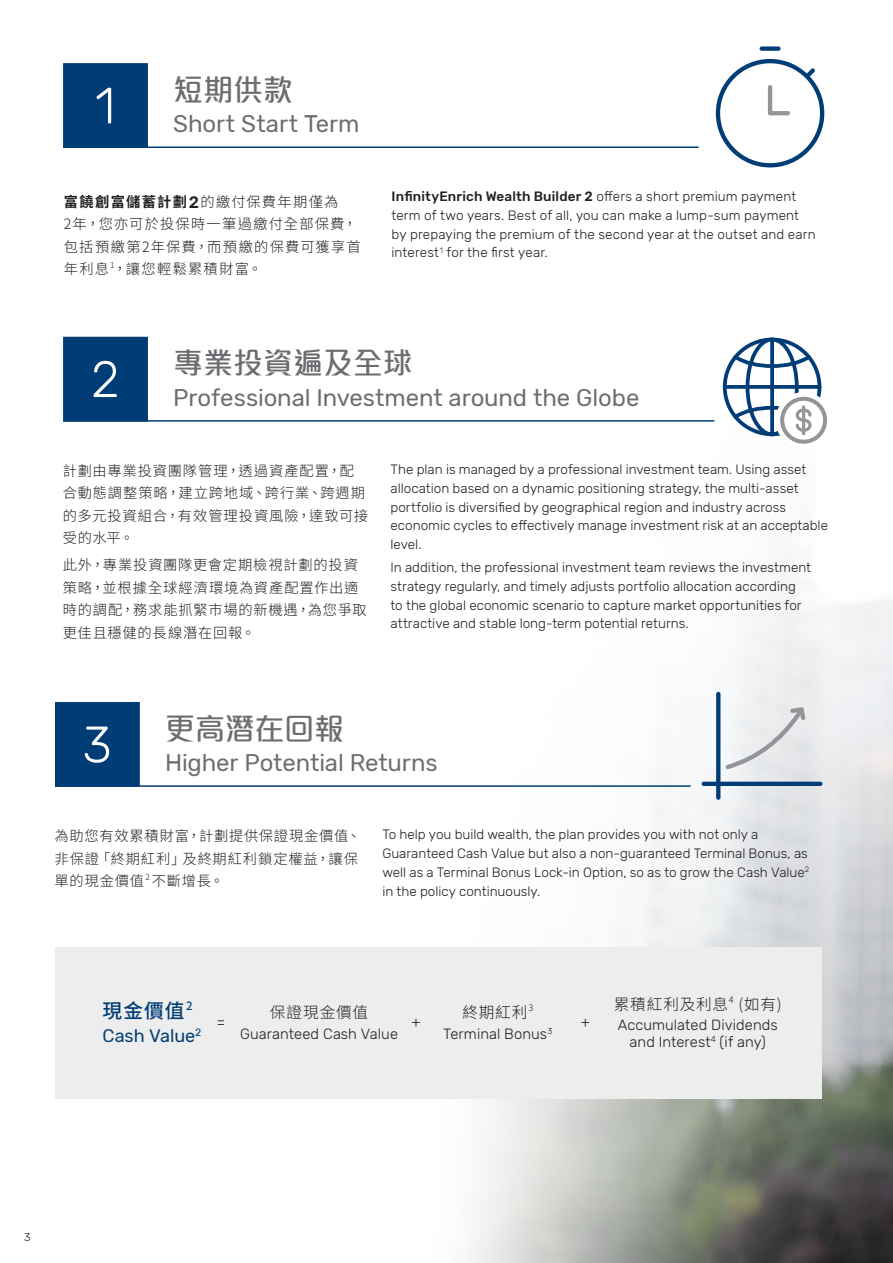
<style>
.page{position:relative;width:893px;height:1263px;background:#fff}
.page>*{position:absolute;margin:0;border:0;box-sizing:border-box;transform-origin:0 0}
.t1{font:300 51px "Rubik";color:#fff}
.t2{font:500 30px "M Elle HK";letter-spacing:-.005em;color:#6c6d70}
.t3{font:24px "Rubik";letter-spacing:-.005em;color:#6c6d70}
.t4{font:500 19.8px "Noto Sans CJ Ktc";color:#003d76}
.t5{font:18.15px "Rubik";letter-spacing:-.005em;color:#003d76}
.t6{font:300 15.6px "Noto Sans CJ Ktc";letter-spacing:.05em;color:#231f20}
.t7{font:300 14.85px/16.5px "Rubik";letter-spacing:.005em;color:#231f20;text-align:center}
.t8{font:300 14.25px/22.5px "Noto Sans CJ Ktc";letter-spacing:.065em;color:#231f20}
.t9{font:300 14.25px/22.5px "Noto Sans CJ Ktc";letter-spacing:.085em;color:#231f20}
.t10{font:300 13.5px/18.8px "Rubik";color:#231f20}
.t11{font:500 11.55px "Noto Sans CJ Ktc";color:#003d76}
.t12{font:300 11.25px "Rubik";color:#231f20}
.s1{font-weight:700}
.s2{font-family:"Rubik";font-weight:500;font-size:16.5px}
.s3{font-weight:500}
</style>
<div class="page">
<img style="left:469px;top:337px;width:424px;height:926px">
<div style="left:760px;top:46px;width:21px;height:5px;background:#003d76;border-radius:2px"></div>
<svg style="left:716px;top:59px;width:108px;height:108px"></svg>
<div style="left:63px;top:63px;width:85px;height:85px;background:#003d76;border:2px solid #003d76"></div>
<div style="left:63px;top:337px;width:85px;height:85px;background:#003d76;border:2px solid #003d76"></div>
<hr style="left:63px;top:146px;width:636px;height:2px;background:#003d76">
<hr style="left:63px;top:420px;width:651px;height:2px;background:#003d76">
<svg style="left:701px;top:692px;width:121px;height:108px"></svg>
<div style="left:55px;top:947px;width:767px;height:152px;background:#ededee"></div>
<div style="left:55px;top:702px;width:85px;height:85px;background:#003d76;border:2px solid #003d76"></div>
<hr style="left:55px;top:785px;width:636px;height:2px;background:#003d76">
<svg style="left:775px;top:392px;width:57px;height:56px"></svg>
<div style="left:780px;top:397px;width:47px;height:47px;border:4px solid #939598;border-radius:50%"></div>
<svg style="left:723px;top:338px;width:98px;height:98px"></svg>
<h1 class="t1" style="left:95px;top:77px;width:22px">1</h1>
<h2 class="t2" style="left:173px;top:75px;width:121px">短期供款</h2>
<h3 class="t3" style="left:173px;top:110px;width:188px">Short Start Term</h3>
<p class="t9" style="left:64px;top:191px;width:299px"><span class="s1">富饒創富儲蓄計劃</span><span class="s2">2</span>的繳付保費年期僅為<br>2年，您亦可於投保時一筆過繳付全部保費，包括預繳第2年保費，而預繳的保費可獲享首年利息<sup>1</sup>，讓您輕鬆累積財富。</p>
<p class="t10" style="left:392px;top:187px;width:426px"><span class="s3">InfinityEnrich Wealth Builder 2</span> offers a short premium payment term of two years. Best of all, you can make a lump-sum payment by prepaying the premium of the second year at the outset and earn interest<sup>1</sup> for the first year.</p>
<h1 class="t1" style="left:91px;top:351px;width:30px">2</h1>
<h2 class="t2" style="left:173px;top:348px;width:241px">專業投資遍及全球</h2>
<h3 class="t3" style="left:173px;top:384px;width:468px">Professional Investment around the Globe</h3>
<p class="t8" style="left:63px;top:460px;width:307px">計劃由專業投資團隊管理，透過資產配置，配合動態調整策略，建立跨地域、跨行業、跨週期的多元投資組合，有效管理投資風險，達致可接受的水平。</p>
<p class="t8" style="left:63px;top:554px;width:305px">此外，專業投資團隊更會定期檢視計劃的投資策略，並根據全球經濟環境為資產配置作出適時的調配，務求能抓緊市場的新機遇，為您爭取更佳且穩健的長線潛在回報。</p>
<p class="t10" style="left:390px;top:460px;width:439px">The plan is managed by a professional investment team. Using asset allocation based on a dynamic positioning strategy, the multi-asset portfolio is diversified by geographical region and industry across economic cycles to effectively manage investment risk at an acceptable level.</p>
<p class="t10" style="left:390px;top:558px;width:422px">In addition, the professional investment team reviews the investment strategy regularly, and timely adjusts portfolio allocation according to the global economic scenario to capture market opportunities for attractive and stable long-term potential returns.</p>
<h2 class="t2" style="left:165px;top:713px;width:181px">更高潛在回報</h2>
<h3 class="t3" style="left:82px;top:749px;width:357px"><sup>3</sup> Higher Potential Returns</h3>
<p class="t8" style="left:55px;top:825px;width:308px">為助您有效累積財富，計劃提供保證現金價值、非保證「終期紅利」及終期紅利鎖定權益，讓保單的現金價值<sup>2</sup> 不斷增長。</p>
<p class="t10" style="left:382px;top:826px;width:428px">To help you build wealth, the plan provides you with not only a Guaranteed Cash Value but also a non-guaranteed Terminal Bonus, as well as a Terminal Bonus Lock-in Option, so as to grow the Cash Value<sup>2 </sup>in the policy continuously.</p>
<h3 class="t4" style="left:103px;top:999px;width:84px">現金價值</h3>
<p class="t11" style="left:186px;top:999px;width:8px">2</p>
<h3 class="t5" style="left:103px;top:1026px;width:100px">Cash Value<sup>2</sup></h3>
<p class="t6" style="left:462px;top:1003px;width:72px">終期紅利<sup>3</sup></p>
<p class="t7" style="left:443px;top:1025px;width:111px">Terminal Bonus<sup>3</sup></p>
<p class="t6" style="left:270px;top:1003px;width:100px">保證現金價值</p>
<p class="t7" style="left:240px;top:1025px;width:159px">Guaranteed Cash Value</p>
<p class="t7" style="left:217px;top:1014px;width:10px">=</p>
<p class="t7" style="left:412px;top:1014px;width:11px">+</p>
<p class="t7" style="left:581px;top:1014px;width:11px">+</p>
<p class="t6" style="left:614px;top:995px;width:169px">累積紅利及利息<sup>4</sup> (如有)</p>
<p class="t7" style="left:618px;top:1017px;width:162px">Accumulated Dividends and Interest<sup>4</sup> (if any)</p>
<p class="t12" style="left:24px;top:1231px;width:8px">3</p>
</div>
